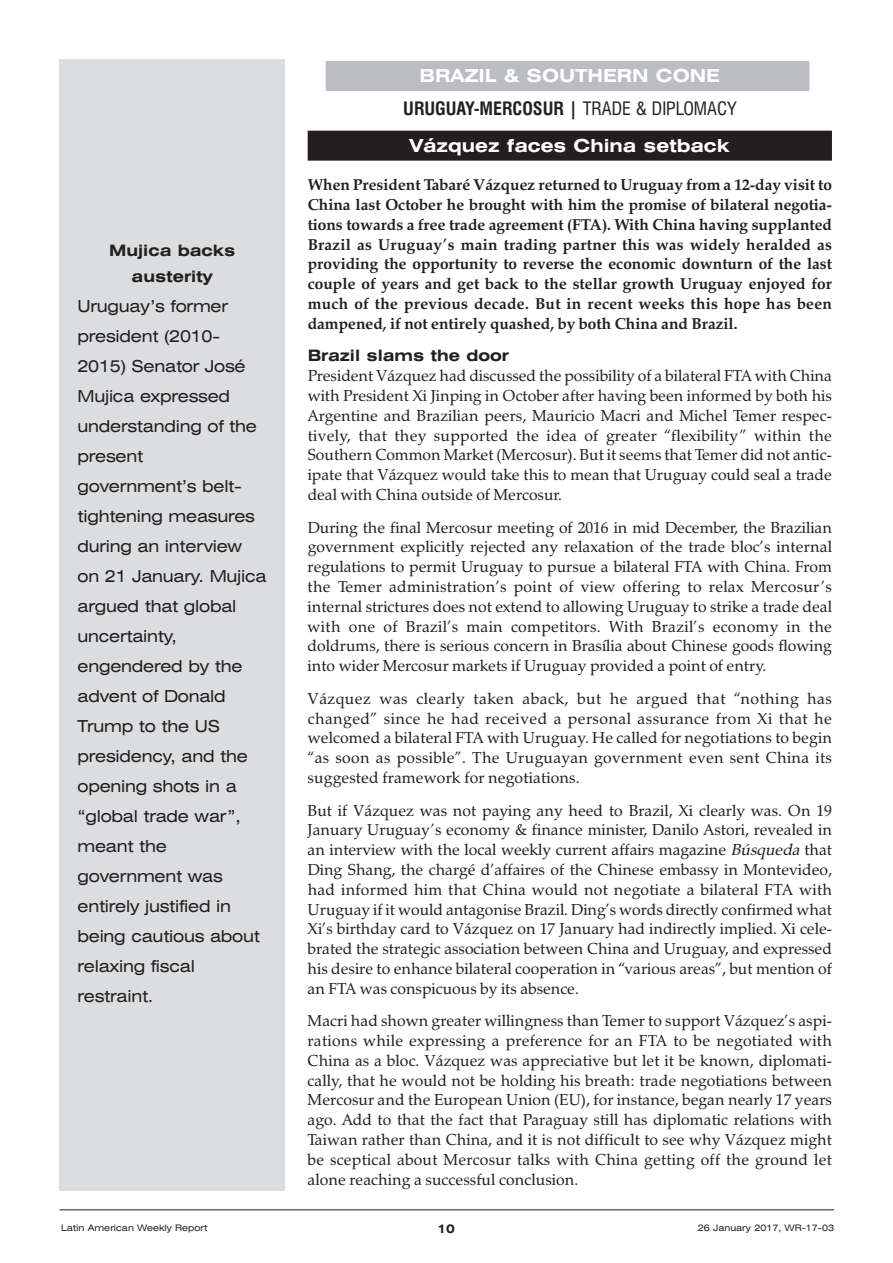
<style>
.page{position:relative;width:893px;height:1263px;background:#fff}
.page>*{position:absolute;margin:0;border:0;box-sizing:border-box;transform-origin:0 0}
.t1{font:700 expanded 18px/33.3px "Swiss 721 BT";color:#fff;text-align:center}
.t2{font:expanded 16.5px/30px "Swiss 721 BT";letter-spacing:-.015em;color:#231f20}
.t3{font:15.75px/19.8px "Zapf Calligraphic 801 BT";color:#231f20;text-align:justify}
.t4{font:700 15.75px/19.8px "Zapf Calligraphic 801 BT";color:#231f20;text-align:justify}
.t5{font:700 expanded 15.75px/25.5px "Swiss 721 BT";color:#231f20;text-align:center}
.t6{font:700 expanded 12px "Swiss 721 BT";color:#231f20}
.t7{font:expanded 9px "Swiss 721 BT";color:#231f20}
.s1{font-stretch:condensed;color:#231f20}
.s2{font-weight:400;font-stretch:condensed;color:#231f20}
.s3{font-style:italic}
</style>
<div class="page">
<div style="left:326px;top:61px;width:483px;height:30px;background:#bcbdc0"></div>
<div style="left:308px;top:131px;width:524px;height:30px;background:#231f20"></div>
<div style="left:60px;top:60px;width:225px;height:1131px;background:#dcdddf"></div>
<hr style="left:60px;top:1209px;width:774px;height:1px;background:#231f20">
<p class="t5" style="left:109px;top:238px;width:128px">Mujica backs austerity</p>
<p class="t2" style="left:78px;top:291px;width:191px">Uruguay’s former president (2010-<br>2015) Senator José<br>Mujica expressed understanding of the present<br>government’s belt&shy;tightening measures during an interview on 21 January. Mujica argued that global uncertainty, engendered by the advent of Donald<br>Trump to the US presidency, and the opening shots in a “global trade war”, meant the government was entirely justified in being cautious about relaxing fiscal restraint.</p>
<p class="t7" style="left:61px;top:1223px;width:148px">Latin American Weekly Report</p>
<p class="t1" style="left:403px;top:59px;width:335px">BRAZIL &amp; SOUTHERN CONE<br><span class="s1">URUGUAY-MERCOSUR |</span> <span class="s2">TRADE &amp; DIPLOMACY</span></p>
<p class="t1" style="left:410px;top:129px;width:321px">Vázquez faces China setback</p>
<p class="t4" style="left:308px;top:175px;width:526px">When President Tabaré Vázquez returned to Uruguay from a 12-day visit to China last October he brought with him the promise of bilateral negotia&shy;tions towards a free trade agreement (FTA). With China having supplanted Brazil as Uruguay’s main trading partner this was widely heralded as providing the opportunity to reverse the economic downturn of the last couple of years and get back to the stellar growth Uruguay enjoyed for much of the previous decade. But in recent weeks this hope has been dampened, if not entirely quashed, by both China and Brazil.</p>
<p class="t5" style="left:308px;top:343px;width:203px">Brazil slams the door</p>
<p class="t3" style="left:308px;top:366px;width:526px">President Vázquez had discussed the possibility of a bilateral FTA with China with President Xi Jinping in October after having been informed by both his Argentine and Brazilian peers, Mauricio Macri and Michel Temer respec&shy;tively, that they supported the idea of greater “flexibility” within the Southern Common Market (Mercosur). But it seems that Temer did not antic&shy;ipate that Vázquez would take this to mean that Uruguay could seal a trade deal with China outside of Mercosur.</p>
<p class="t3" style="left:308px;top:517px;width:526px">During the final Mercosur meeting of 2016 in mid December, the Brazilian government explicitly rejected any relaxation of the trade bloc’s internal regulations to permit Uruguay to pursue a bilateral FTA with China. From the Temer administration’s point of view offering to relax Mercosur’s internal strictures does not extend to allowing Uruguay to strike a trade deal with one of Brazil’s main competitors. With Brazil’s economy in the doldrums, there is serious concern in Brasília about Chinese goods flowing into wider Mercosur markets if Uruguay provided a point of entry.</p>
<p class="t3" style="left:308px;top:688px;width:526px">Vázquez was clearly taken aback, but he argued that “nothing has changed” since he had received a personal assurance from Xi that he welcomed a bilateral FTA with Uruguay. He called for negotiations to begin “as soon as possible”. The Uruguayan government even sent China its suggested framework for negotiations.</p>
<p class="t3" style="left:308px;top:800px;width:526px">But if Vázquez was not paying any heed to Brazil, Xi clearly was. On 19<br>January Uruguay’s economy &amp; finance minister, Danilo Astori, revealed in an interview with the local weekly current affairs magazine <span class="s3">Búsqueda</span>that Ding Shang, the chargé d’affaires of the Chinese embassy in Montevideo, had informed him that China would not negotiate a bilateral FTA with Uruguay if it would antagonise Brazil. Ding’s words directly confirmed what Xi’s birthday card to Vázquez on 17 January had indirectly implied. Xi cele&shy;brated the strategic association between China and Uruguay, and expressed his desire to enhance bilateral cooperation in “various areas”, but mention of an FTA was conspicuous by its absence.</p>
<p class="t3" style="left:308px;top:1011px;width:526px">Macri had shown greater willingness than Temer to support Vázquez’s aspi&shy;rations while expressing a preference for an FTA to be negotiated with China as a bloc. Vázquez was appreciative but let it be known, diplomati&shy;cally, that he would not be holding his breath: trade negotiations between Mercosur and the European Union (EU), for instance, began nearly 17 years ago. Add to that the fact that Paraguay still has diplomatic relations with Taiwan rather than China, and it is not difficult to see why Vázquez might be sceptical about Mercosur talks with China getting off the ground let alone reaching a successful conclusion.</p>
<p class="t6" style="left:437px;top:1221px;width:19px">10</p>
<p class="t7" style="left:698px;top:1223px;width:138px">26 January 2017, WR-17-03</p>
</div>
